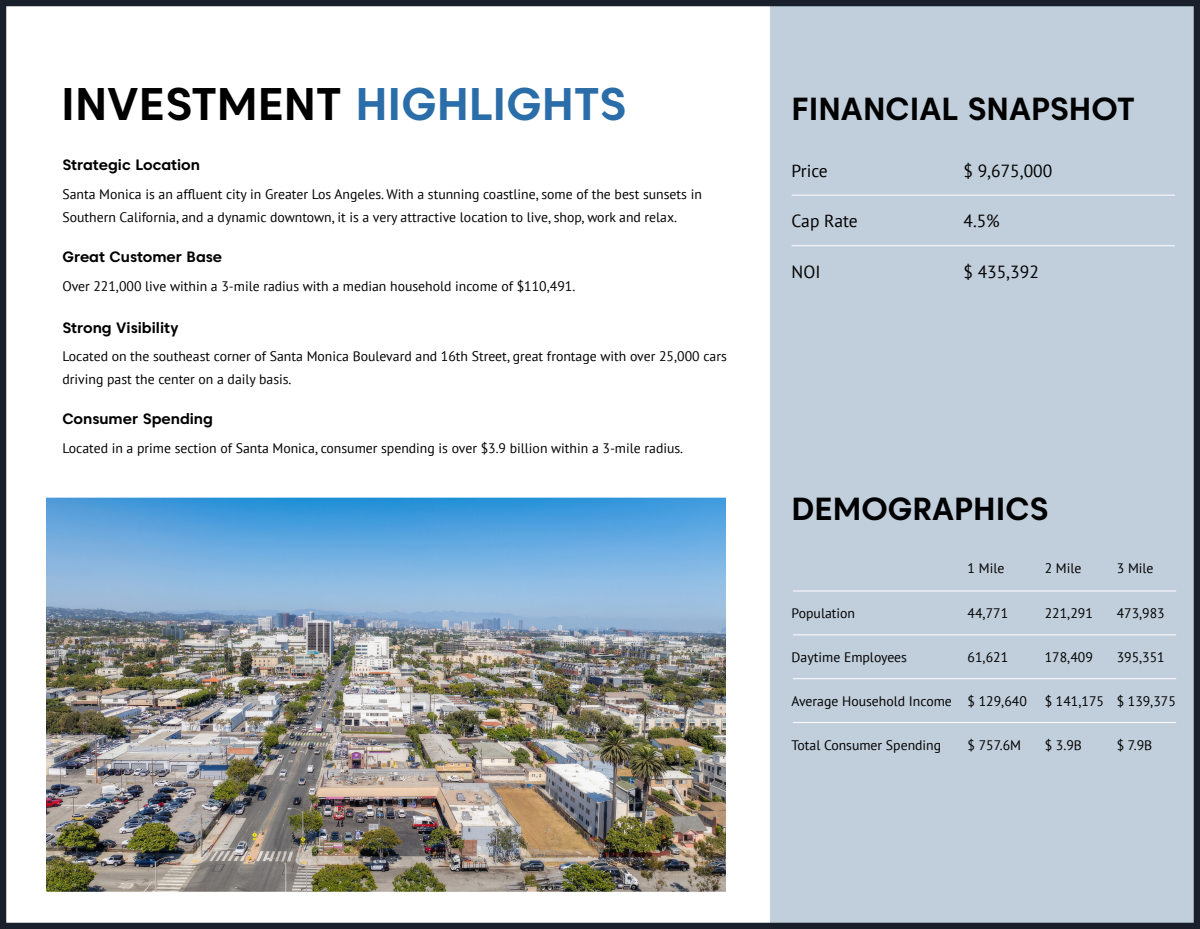
<style>
.page{position:relative;width:1200px;height:929px;background:#fff}
.page>*{position:absolute;margin:0;border:0;box-sizing:border-box;transform-origin:0 0}
._73_Bold_Left{font:700 45.62px "Caros";color:#000}
._73_Bold_Left-2{font:700 31.88px "Caros";color:#000}
.t1{font:17.5px "PT Sans";color:#000}
.t2{font:700 15px "Caros";color:#000}
.t3{font:13.75px/23.1px "PT Sans";color:#000}
.s1{color:#2b6da8}
</style>
<div class="page">
<img style="left:47px;top:498px;width:679px;height:392px">
<div style="left:770px;top:0;width:430px;height:928px;background:#c1cedb"></div>
<div style="left:0;top:0;width:1200px;height:928px;border:6px solid #1a202b"></div>
<hr style="left:792px;top:195px;width:383px;height:1px;background:#fff">
<hr style="left:792px;top:245px;width:383px;height:1px;background:#fff">
<hr style="left:793px;top:590px;width:383px;height:1px;background:#fff">
<hr style="left:793px;top:634px;width:383px;height:1px;background:#fff">
<hr style="left:793px;top:678px;width:383px;height:1px;background:#fff">
<hr style="left:793px;top:722px;width:383px;height:1px;background:#fff">
<p class="_73_Bold_Left" style="left:61px;top:74px;width:567px">INVESTMENT <span class="s1">HIGHLIGHTS</span></p>
<p class="t2" style="left:62px;top:155px;width:139px">Strategic Location</p>
<p class="t3" style="left:62px;top:182px;width:641px">Santa Monica is an affluent city in Greater Los Angeles. With a stunning coastline, some of the best sunsets in<br>Southern California, and a dynamic downtown, it is a very attractive location to live, shop, work and relax.</p>
<p class="t2" style="left:62px;top:246px;width:161px">Great Customer Base</p>
<p class="t3" style="left:62px;top:274px;width:514px">Over 221,000 live within a 3-mile radius with a median household income of $110,491.</p>
<p class="t2" style="left:62px;top:317px;width:117px">Strong Visibility</p>
<p class="t3" style="left:62px;top:344px;width:666px">Located on the southeast corner of Santa Monica Boulevard and 16th Street, great frontage with over 25,000 cars driving past the center on a daily basis.</p>
<p class="t2" style="left:62px;top:408px;width:152px">Consumer Spending</p>
<p class="t3" style="left:62px;top:436px;width:622px">Located in a prime section of Santa Monica, consumer spending is over $3.9 billion within a 3-mile radius.</p>
<p class="_73_Bold_Left-2" style="left:792px;top:88px;width:345px">FINANCIAL SNAPSHOT</p>
<p class="t1" style="left:792px;top:159px;width:38px">Price</p>
<p class="t1" style="left:963px;top:159px;width:90px">$ 9,675,000</p>
<p class="t1" style="left:792px;top:210px;width:68px">Cap Rate</p>
<p class="t1" style="left:963px;top:210px;width:38px">4.5%</p>
<p class="t1" style="left:792px;top:260px;width:30px">NOI</p>
<p class="t1" style="left:963px;top:260px;width:77px">$ 435,392</p>
<p class="_73_Bold_Left-2" style="left:792px;top:488px;width:258px">DEMOGRAPHICS</p>
<p class="t3" style="left:968px;top:555px;width:38px">1 Mile</p>
<p class="t3" style="left:1045px;top:555px;width:38px">2 Mile</p>
<p class="t3" style="left:1117px;top:555px;width:38px">3 Mile</p>
<p class="t3" style="left:792px;top:601px;width:65px">Population</p>
<p class="t3" style="left:968px;top:601px;width:42px">44,771</p>
<p class="t3" style="left:1045px;top:601px;width:50px">221,291</p>
<p class="t3" style="left:1117px;top:601px;width:50px">473,983</p>
<p class="t3" style="left:792px;top:645px;width:117px">Daytime Employees</p>
<p class="t3" style="left:968px;top:645px;width:42px">61,621</p>
<p class="t3" style="left:1045px;top:645px;width:50px">178,409</p>
<p class="t3" style="left:1117px;top:645px;width:50px">395,351</p>
<p class="t3" style="left:792px;top:689px;width:162px">Average Household Income</p>
<p class="t3" style="left:968px;top:689px;width:61px">$ 129,640</p>
<p class="t3" style="left:1045px;top:689px;width:61px">$ 141,175</p>
<p class="t3" style="left:1117px;top:689px;width:61px">$ 139,375</p>
<p class="t3" style="left:792px;top:732px;width:151px">Total Consumer Spending</p>
<p class="t3" style="left:968px;top:732px;width:55px">$ 757.6M</p>
<p class="t3" style="left:1045px;top:732px;width:39px">$ 3.9B</p>
<p class="t3" style="left:1117px;top:732px;width:37px">$ 7.9B</p>
</div>
